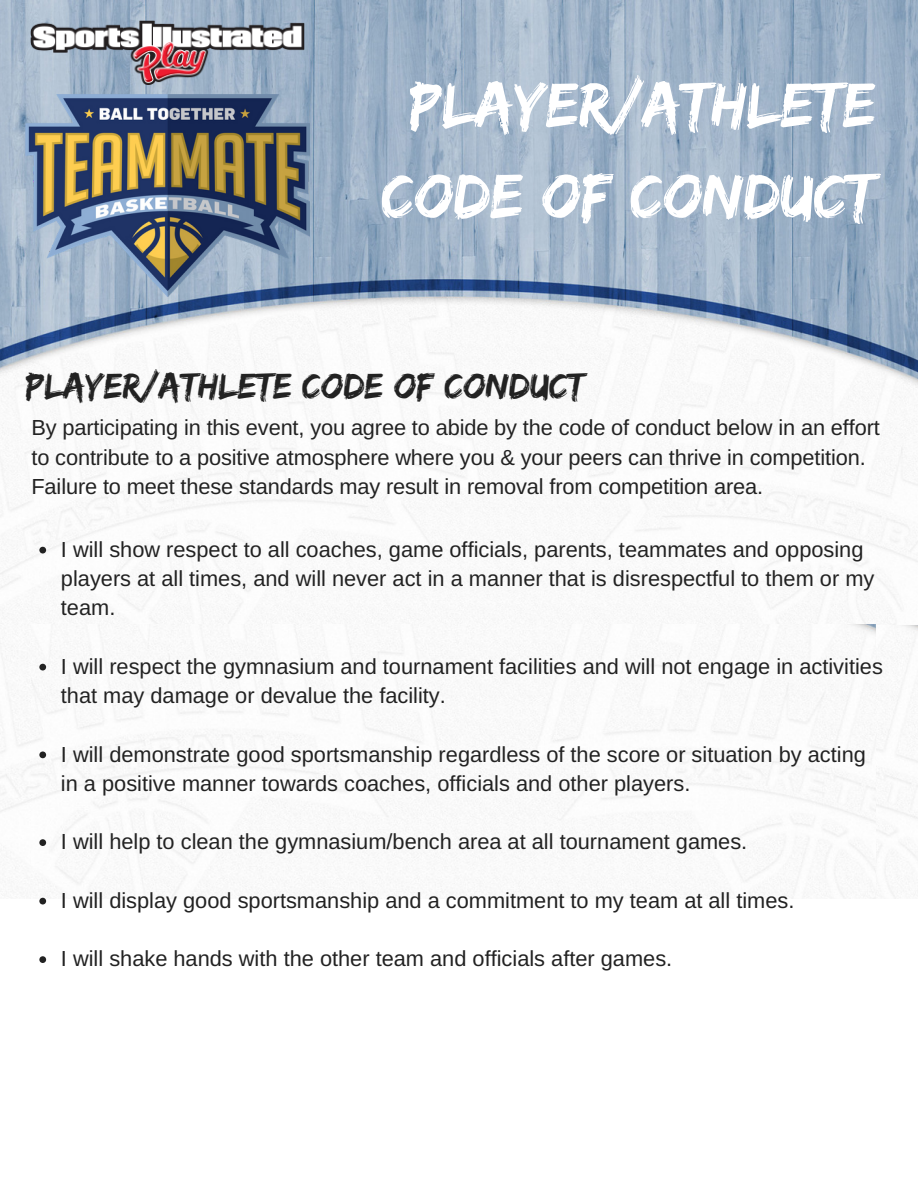
<style>
.page{position:relative;width:918px;height:1188px;background:#fff}
.page>*{position:absolute;margin:0;border:0;box-sizing:border-box;transform-origin:0 0}
.t1{font:65.4px/91.2px "Edo SZ";color:#fff;text-align:center}
.t2{font:37.35px "Edo SZ";color:#222}
.t3{font:21.75px/29.2px "Arimo";color:#222}
</style>
<div class="page">
<img style="left:0;top:0;width:918px;height:899px">
<img style="left:0;top:624px;width:875px;height:275px">
<img style="left:26px;top:94px;width:283px;height:203px">
<img style="left:30px;top:20px;width:275px;height:64px">
<svg style="left:39px;top:547px;width:7px;height:7px"></svg>
<svg style="left:39px;top:664px;width:7px;height:6px"></svg>
<svg style="left:39px;top:752px;width:7px;height:6px"></svg>
<svg style="left:39px;top:839px;width:7px;height:7px"></svg>
<svg style="left:39px;top:898px;width:7px;height:6px"></svg>
<svg style="left:39px;top:956px;width:7px;height:7px"></svg>
<h1 class="t1" style="left:381px;top:58px;width:496px">Player/athlete code of conduct</h1>
<h2 class="t2" style="left:26px;top:364px;width:560px">Player/athlete code of conduct</h2>
<p class="t3" style="left:31px;top:413px;width:850px">By participating in this event, you agree to abide by the code of conduct below in an effort to contribute to a positive atmosphere where you &amp; your peers can thrive in competition.<br>Failure to meet these standards may result in removal from competition area.</p>
<p class="t3" style="left:61px;top:535px;width:815px">I will show respect to all coaches, game officials, parents, teammates and opposing players at all times, and will never act in a manner that is disrespectful to them or my team.</p>
<p class="t3" style="left:61px;top:652px;width:823px">I will respect the gymnasium and tournament facilities and will not engage in activities that may damage or devalue the facility.</p>
<p class="t3" style="left:61px;top:739px;width:807px">I will demonstrate good sportsmanship regardless of the score or situation by acting in a positive manner towards coaches, officials and other players.</p>
<p class="t3" style="left:61px;top:827px;width:688px">I will help to clean the gymnasium/bench area at all tournament games.</p>
<p class="t3" style="left:61px;top:886px;width:735px">I will display good sportsmanship and a commitment to my team at all times.</p>
<p class="t3" style="left:61px;top:944px;width:613px">I will shake hands with the other team and officials after games.</p>
</div>
